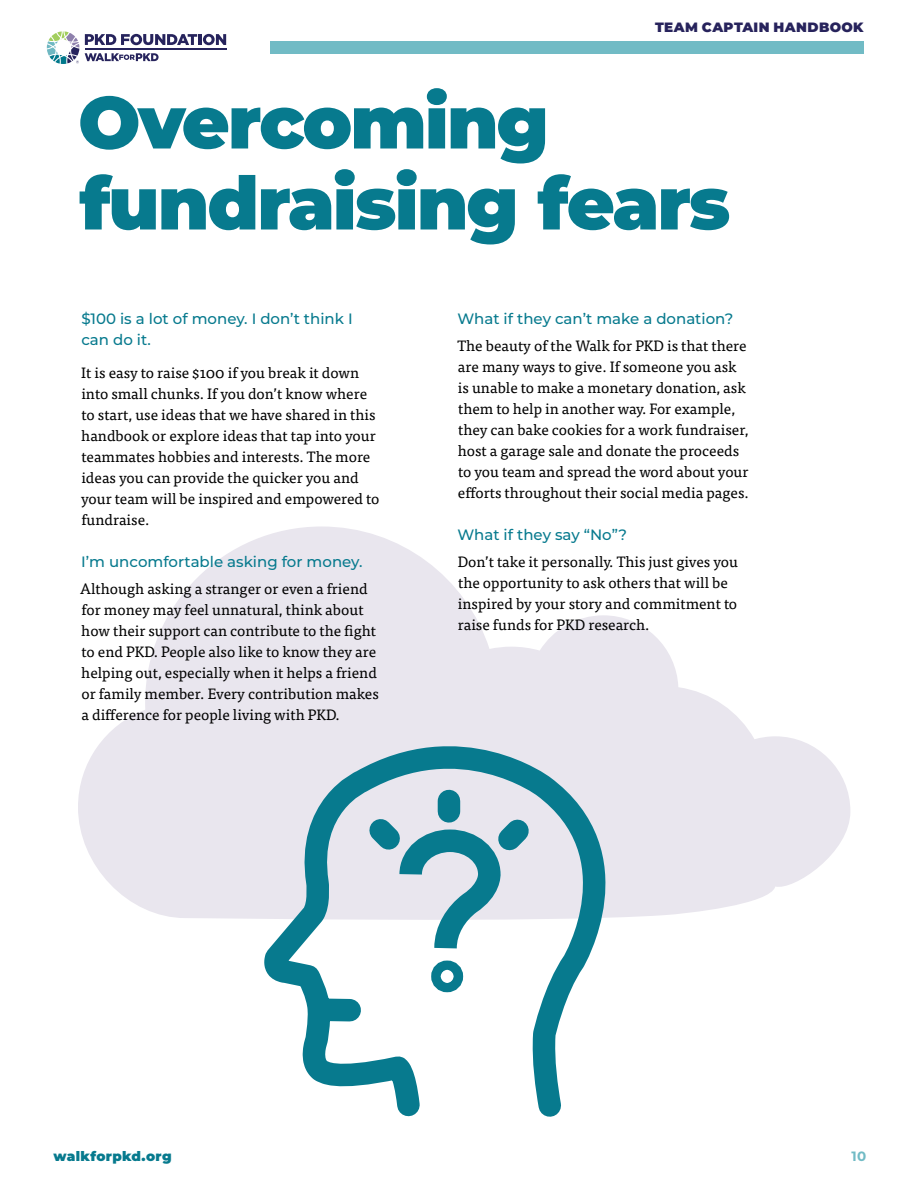
<style>
.page{position:relative;width:918px;height:1188px;background:#fff}
.page>*{position:absolute;margin:0;border:0;box-sizing:border-box;transform-origin:0 0}
.t1{font:900 73.5px/81px "Montserrat";letter-spacing:-.03em;color:#077a8e}
.t2{font:15px/21px "Tisa Pro";color:#000}
.t3{font:500 15px/21px "Montserrat";color:#077a8e}
.t4{font:900 13.5px "Montserrat";letter-spacing:.03em;color:#27235c}
.t5{font:900 13.5px "Montserrat";letter-spacing:.025em;color:#077a8e}
.t6{font:700 13.5px "Montserrat";color:#71bbc5}
</style>
<div class="page">
<div style="left:270px;top:41px;width:594px;height:13px;background:#71bbc5"></div>
<svg style="left:47px;top:31px;width:32px;height:33px"></svg>
<hr style="left:85px;top:48px;width:141px;height:2px;background:#26235c">
<svg style="left:85px;top:34px;width:141px;height:11px"></svg>
<svg style="left:85px;top:53px;width:74px;height:8px"></svg>
<svg style="left:78px;top:540px;width:772px;height:379px;fill:#e9e6ee"></svg>
<svg style="left:254px;top:526px;width:382px;height:591px"></svg>
<svg style="left:388px;top:818px;width:124px;height:185px"></svg>
<p class="t4" style="left:655px;top:17px;width:210px">TEAM CAPTAIN HANDBOOK</p>
<h1 class="t1" style="left:78px;top:77px;width:654px">Overcoming fundraising fears</h1>
<p class="t3" style="left:81px;top:308px;width:273px">$100 is a lot of money. I don’t think I can do it.</p>
<p class="t2" style="left:81px;top:361px;width:300px">It is easy to raise $100 if you break it down into small chunks. If you don’t know where to start, use ideas that we have shared in this handbook or explore ideas that tap into your teammates hobbies and interests. The more ideas you can provide the quicker you and your team will be inspired and empowered to fundraise.</p>
<p class="t3" style="left:81px;top:551px;width:283px">I’m uncomfortable asking for money.</p>
<p class="t2" style="left:80px;top:577px;width:300px">Although asking a stranger or even a friend for money may feel unnatural, think about how their support can contribute to the fight to end PKD. People also like to know they are helping out, especially when it helps a friend or family member. Every contribution makes a difference for people living with PKD.</p>
<p class="t3" style="left:457px;top:308px;width:278px">What if they can’t make a donation?</p>
<p class="t2" style="left:457px;top:334px;width:293px">The beauty of the Walk for PKD is that there are many ways to give. If someone you ask is unable to make a monetary donation, ask them to help in another way. For example, they can bake cookies for a work fundraiser, host a garage sale and donate the proceeds to you team and spread the word about your efforts throughout their social media pages.</p>
<p class="t3" style="left:457px;top:524px;width:171px">What if they say “No”?</p>
<p class="t2" style="left:458px;top:550px;width:282px">Don’t take it personally. This just gives you the opportunity to ask others that will be inspired by your story and commitment to raise funds for PKD research.</p>
<p class="t5" style="left:53px;top:1146px;width:120px">walkforpkd.org</p>
<p class="t6" style="left:852px;top:1146px;width:16px">10</p>
</div>
